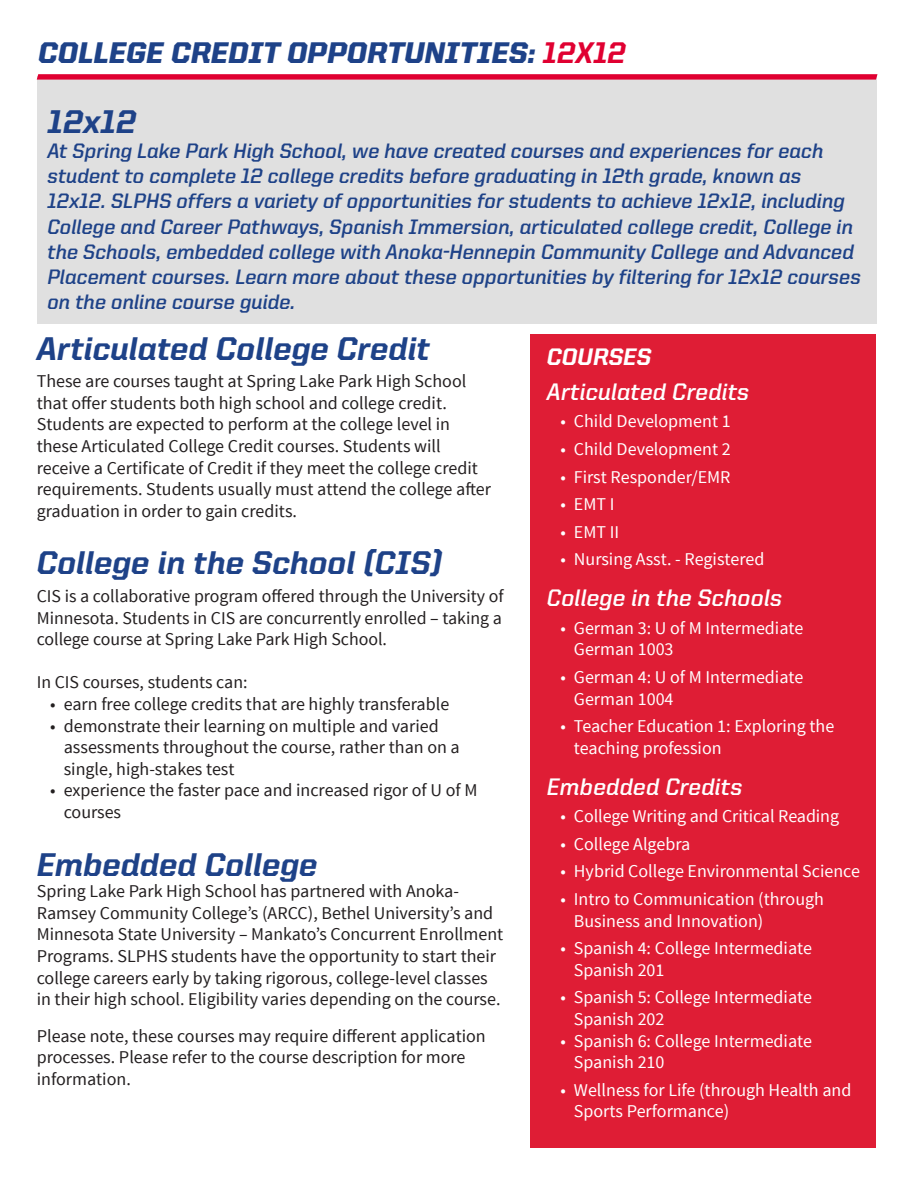
<style>
.page{position:relative;width:918px;height:1188px;background:#fff}
.page>*{position:absolute;margin:0;border:0;box-sizing:border-box;transform-origin:0 0}
.Title_1{font:800 33px "United Italic Reg";color:#1e4288}
.Header_Text{font:900 30px "United Italic Reg";color:#1e4288}
.Subtitle{font:700 24px "United Italic Reg";color:#fff}
.Subtitle-2{font:800 24px "United Italic Reg";color:#fff}
.Intro_Text{font:700 21px/25.2px "United Italic Reg";letter-spacing:-.005em;color:#1e4288}
.t1{font:18px/21.6px "Source Sans Pro";color:#231f20}
.t2{font:18px/21.6px "Source Sans Pro";color:#fff}
.s1{font-weight:800;color:#e00031}
</style>
<div class="page">
<div style="left:531px;top:334px;width:345px;height:814px;background:#df1d35"></div>
<div style="left:37px;top:77px;width:839px;height:247px;background:#e0e0e0"></div>
<svg style="left:37px;top:74px;width:841px;height:6px;background:#e01743"></svg>
<p class="Header_Text" style="left:38px;top:36px;width:589px">COLLEGE CREDIT OPPORTUNITIES: <span class="s1">12X12</span></p>
<p class="Title_1" style="left:47px;top:103px;width:91px">12x12</p>
<p class="Intro_Text" style="left:47px;top:138px;width:815px">At Spring Lake Park High School, we have created courses and experiences for each student to complete 12 college credits before graduating in 12th grade, known as 12x12. SLPHS offers a variety of opportunities for students to achieve 12x12, including College and Career Pathways, Spanish Immersion, articulated college credit, College in the Schools, embedded college with Anoka-Hennepin Community College and Advanced Placement courses. Learn more about these opportunities by filtering for 12x12 courses on the online course guide.</p>
<p class="Subtitle-2" style="left:547px;top:344px;width:106px">COURSES</p>
<p class="Subtitle" style="left:547px;top:379px;width:204px">Articulated Credits</p>
<p class="t2" style="left:560px;top:411px;width:172px">• Child Development 1</p>
<p class="t2" style="left:560px;top:439px;width:172px">• Child Development 2</p>
<p class="t2" style="left:560px;top:466px;width:172px">• First Responder/EMR</p>
<p class="t2" style="left:560px;top:494px;width:56px">• EMT I</p>
<p class="t2" style="left:560px;top:521px;width:60px">• EMT II</p>
<p class="t2" style="left:560px;top:549px;width:205px">• Nursing Asst. - Registered</p>
<p class="Subtitle" style="left:547px;top:585px;width:237px">College in the Schools</p>
<p class="t2" style="left:574px;top:617px;width:231px;text-indent:-14px">• German 3: U of M Intermediate<br>German 1003</p>
<p class="t2" style="left:574px;top:667px;width:231px;text-indent:-14px">• German 4: U of M Intermediate<br>German 1004</p>
<p class="t2" style="left:574px;top:716px;width:262px;text-indent:-14px">• Teacher Education 1: Exploring the teaching profession</p>
<p class="Subtitle" style="left:547px;top:774px;width:197px">Embedded Credits</p>
<p class="t2" style="left:560px;top:806px;width:280px">• College Writing and Critical Reading</p>
<p class="t2" style="left:560px;top:833px;width:131px">• College Algebra</p>
<p class="t2" style="left:560px;top:861px;width:301px">• Hybrid College Environmental Science</p>
<p class="t2" style="left:574px;top:889px;width:252px;text-indent:-14px">• Intro to Communication (through<br>Business and Innovation)</p>
<p class="t2" style="left:574px;top:938px;width:240px;text-indent:-14px">• Spanish 4: College Intermediate<br>Spanish 201</p>
<p class="t2" style="left:574px;top:987px;width:240px;text-indent:-14px">• Spanish 5: College Intermediate<br>Spanish 202</p>
<p class="t2" style="left:574px;top:1030px;width:240px;text-indent:-14px">• Spanish 6: College Intermediate<br>Spanish 210</p>
<p class="t2" style="left:574px;top:1079px;width:279px;text-indent:-14px">• Wellness for Life (through Health and<br>Sports Performance)</p>
<p class="Title_1" style="left:37px;top:330px;width:395px">Articulated College Credit</p>
<p class="t1" style="left:37px;top:371px;width:456px">These are courses taught at Spring Lake Park High School that offer students both high school and college credit.<br>Students are expected to perform at the college level in these Articulated College Credit courses. Students will receive a Certificate of Credit if they meet the college credit requirements. Students usually must attend the college after graduation in order to gain credits.</p>
<p class="Title_1" style="left:37px;top:545px;width:407px">College in the School (CIS)</p>
<p class="t1" style="left:37px;top:585px;width:468px;text-align:justify">CIS is a collaborative program offered through the University of Minnesota. Students in CIS are concurrently enrolled – taking a college course at Spring Lake Park High School.</p>
<p class="t1" style="left:37px;top:672px;width:212px">In CIS courses, students can:</p>
<p class="t1" style="left:50px;top:693px;width:401px">• earn free college credits that are highly transferable</p>
<p class="t1" style="left:64px;top:715px;width:398px;text-indent:-14px">• demonstrate their learning on multiple and varied assessments throughout the course, rather than on a single, high-stakes test</p>
<p class="t1" style="left:64px;top:780px;width:415px;text-indent:-14px">• experience the faster pace and increased rigor of U of M courses</p>
<p class="Title_1" style="left:37px;top:846px;width:282px">Embedded College</p>
<p class="t1" style="left:37px;top:881px;width:468px">Spring Lake Park High School has partnered with Anoka-Ramsey Community College’s (ARCC), Bethel University’s and Minnesota State University – Mankato’s Concurrent Enrollment Programs. SLPHS students have the opportunity to start their college careers early by taking rigorous, college-level classes in their high school. Eligibility varies depending on the course.</p>
<p class="t1" style="left:37px;top:1025px;width:451px">Please note, these courses may require different application processes. Please refer to the course description for more information.</p>
</div>
